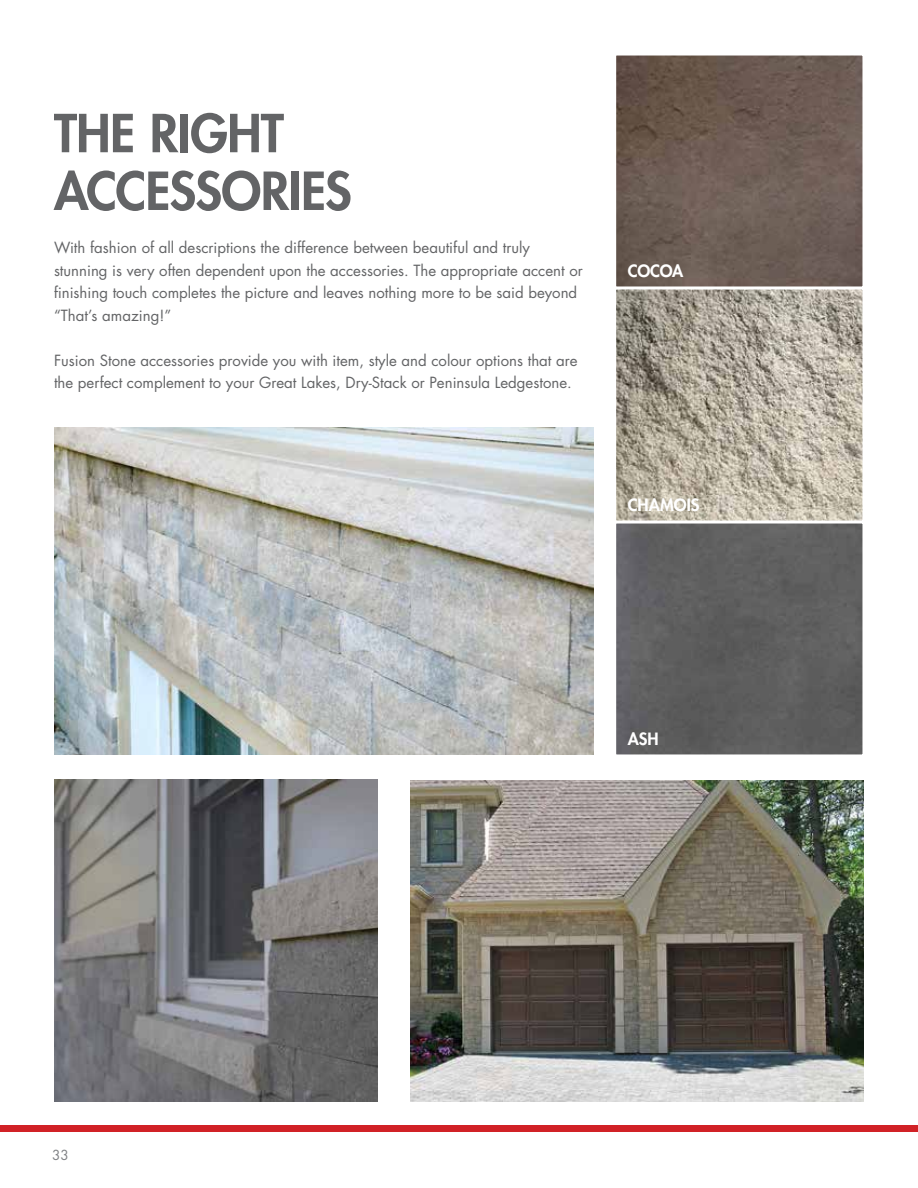
<style>
.page{position:relative;width:918px;height:1188px;background:#fff}
.page>*{position:absolute;margin:0;border:0;box-sizing:border-box;transform-origin:0 0}
.t1{font:800 51px/57.8px "Futura";letter-spacing:-.015em;color:#636466}
.t2{font:800 16.5px "Futura";letter-spacing:-.005em;color:#fff}
.t3{font:15px/22.5px "Futura";color:#636466}
.t4{font:13.5px "Futura";color:#808285}
</style>
<div class="page">
<div style="left:0;top:1125px;width:918px;height:7px;background:#d12126"></div>
<img style="left:618px;top:57px;width:243px;height:228px">
<div style="left:615px;top:54px;width:249px;height:234px;border:2px solid #fff"></div>
<img style="left:618px;top:291px;width:243px;height:228px">
<div style="left:615px;top:288px;width:249px;height:234px;border:2px solid #fff"></div>
<img style="left:618px;top:525px;width:243px;height:228px">
<div style="left:615px;top:522px;width:249px;height:234px;border:2px solid #fff"></div>
<img style="left:54px;top:428px;width:540px;height:327px">
<img style="left:54px;top:779px;width:324px;height:323px">
<img style="left:410px;top:780px;width:454px;height:322px">
<h1 class="t1" style="left:54px;top:105px;width:299px">THE RIGHT<br>ACCESSORIES</h1>
<p class="t3" style="left:54px;top:237px;width:530px">With fashion of all descriptions the difference between beautiful and truly stunning is very often dependent upon the accessories. The appropriate accent or finishing touch completes the picture and leaves nothing more to be said beyond “That’s amazing!”</p>
<p class="t3" style="left:54px;top:349px;width:525px">Fusion Stone accessories provide you with item, style and colour options that are the perfect complement to your Great Lakes, Dry-Stack or Peninsula Ledgestone.</p>
<p class="t2" style="left:628px;top:261px;width:57px">COCOA</p>
<p class="t2" style="left:628px;top:495px;width:73px">CHAMOIS</p>
<p class="t2" style="left:628px;top:729px;width:32px">ASH</p>
<p class="t4" style="left:52px;top:1146px;width:18px">33</p>
</div>
